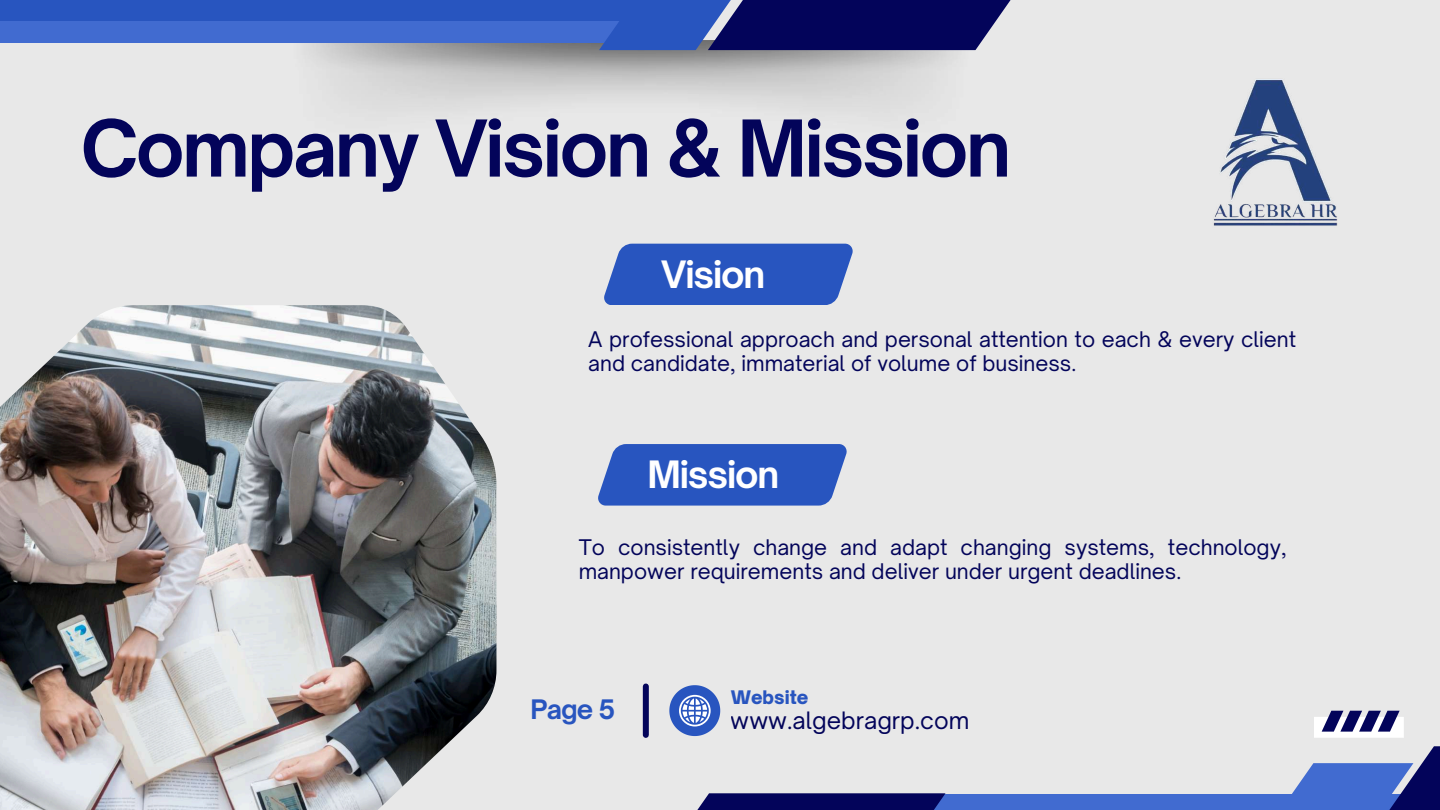
<style>
.page{position:relative;width:1440px;height:810px;background:#e8e8e8}
.page>*{position:absolute;margin:0;border:0;box-sizing:border-box;transform-origin:0 0}
.t1{font:700 74.9px "Open Sauce One";letter-spacing:-.035em;color:#03045a}
.t2{font:700 36.1px "Open Sauce One";letter-spacing:-.035em;color:#fff}
.t3{font:700 25.7px "Open Sauce One";color:#2855bf}
.t4{font:23px "Open Sauce One";color:#03045a}
.t5{font:20.6px/24.2px "Open Sauce One";color:#03045a}
.t6{font:900 17.9px "Open Sauce One";color:#2855bf}
</style>
<div class="page">
<img style="left:0;top:305px;width:496px;height:505px">
<svg style="left:669px;top:685px;width:51px;height:51px"></svg>
<div style="left:643px;top:686px;width:6px;height:49px;background:#03045a"></div>
<div style="left:604px;top:244px;width:249px;height:61px;background:#2855bf"></div>
<div style="left:598px;top:444px;width:249px;height:62px;background:#2855bf"></div>
<div style="left:0;top:0;width:699px;height:21px;background:#2855bf"></div>
<div style="left:0;top:21px;width:687px;height:22px;background:#416bd0"></div>
<svg style="left:599px;top:0;width:412px;height:50px"></svg>
<div style="left:903px;top:794px;width:516px;height:16px;background:#416bd0"></div>
<svg style="left:1292px;top:746px;width:148px;height:64px"></svg>
<svg style="left:697px;top:793px;width:249px;height:17px;background:#0e1062"></svg>
<svg style="left:1314px;top:711px;width:90px;height:27px;background:#9495b8"></svg>
<img style="left:1213px;top:79px;width:125px;height:147px">
<h1 class="t1" style="left:81px;top:102px;width:932px">Company Vision &amp; Mission</h1>
<h2 class="t2" style="left:661px;top:251px;width:106px">Vision</h2>
<p class="t5" style="left:588px;top:327px;width:709px">A professional approach and personal attention to each &amp; every client and candidate, immaterial of volume of business.</p>
<h2 class="t2" style="left:647px;top:452px;width:133px">Mission</h2>
<p class="t5" style="left:579px;top:535px;width:709px">To consistently change and adapt changing systems, technology, manpower requirements and deliver under urgent deadlines.</p>
<p class="t3" style="left:531px;top:694px;width:86px">Page 5</p>
<p class="t6" style="left:731px;top:687px;width:79px">Website</p>
<p class="t4" style="left:731px;top:706px;width:240px">www.algebragrp.com</p>
</div>
